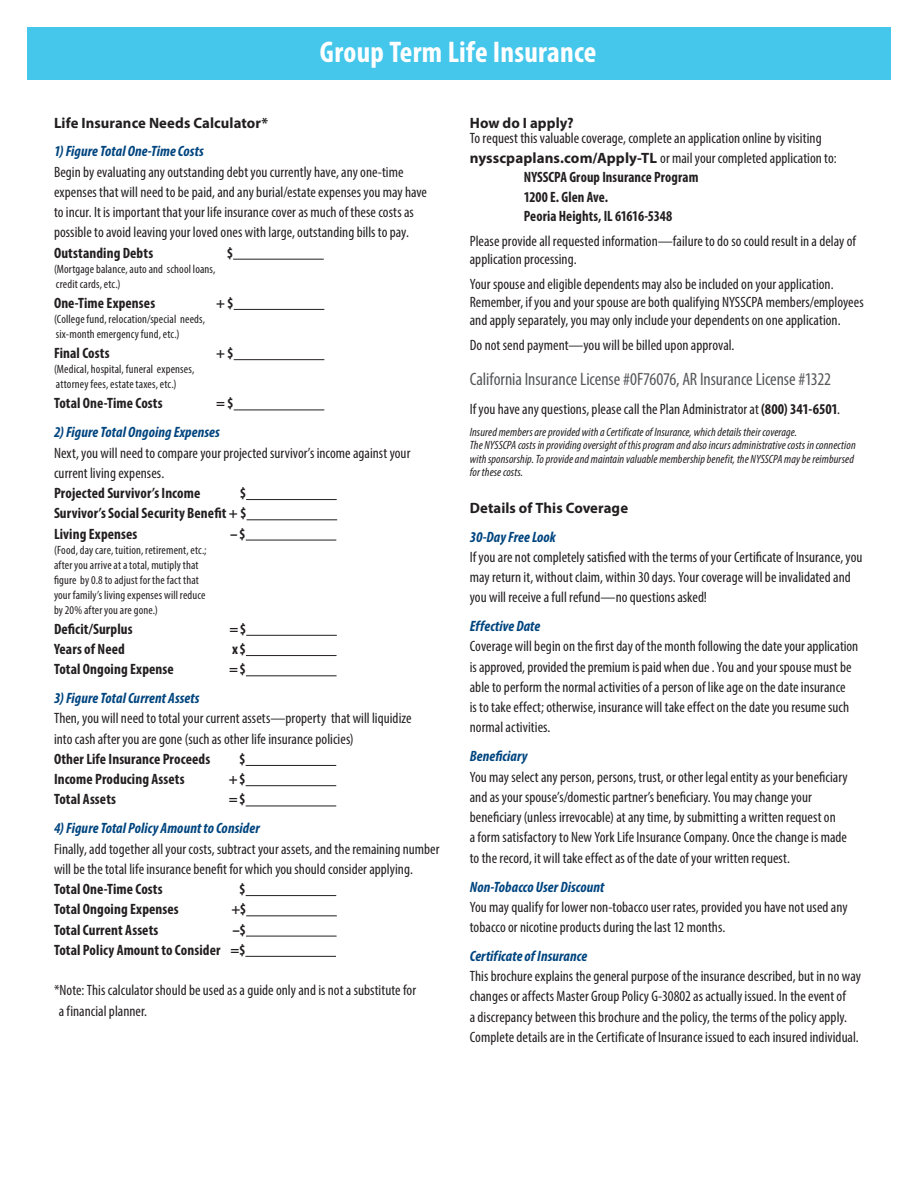
<style>
.page{position:relative;width:918px;height:1188px;background:#fff}
.page>*{position:absolute;margin:0;border:0;box-sizing:border-box;transform-origin:0 0}
.BODY{font:700 condensed 30px "Myriad Pro";letter-spacing:.01em;color:#fff}
.BODY_2{font:condensed 18px "Myriad Pro";letter-spacing:-.005em;color:#57585a}
.BODY_2-2{font:condensed 15px/20.2px "Myriad Pro";letter-spacing:.005em;color:#231f20}
.BODY_2-3{font:700 condensed 15px "Myriad Pro";letter-spacing:.005em;color:#231f20}
.BODY_2-4{font:italic 700 condensed 15px "Myriad Pro";letter-spacing:.005em;color:#01457f}
.A_HEAD_2{font:700 condensed 15px "Myriad Pro";letter-spacing:.005em;color:#231f20;scale:.96 1}
.A_HEAD_2-2{font:700 15px "Myriad Pro";letter-spacing:.005em;color:#231f20}
.BODY_2-5{font:condensed 12px/15px "Myriad Pro";letter-spacing:.01em;color:#231f20}
.BODY_2-6{font:italic condensed 12px/13.5px "Myriad Pro";letter-spacing:.01em;color:#231f20}
.s1{font-weight:700;font-stretch:normal}
.s2{font-weight:700}
</style>
<div class="page">
<hr style="left:233px;top:259px;width:91px;height:1px;background:#231f20">
<hr style="left:234px;top:309px;width:90px;height:1px;background:#231f20">
<hr style="left:234px;top:359px;width:90px;height:1px;background:#231f20">
<hr style="left:234px;top:410px;width:90px;height:1px;background:#231f20">
<hr style="left:246px;top:499px;width:91px;height:1px;background:#231f20">
<hr style="left:247px;top:519px;width:90px;height:1px;background:#231f20">
<hr style="left:246px;top:540px;width:90px;height:1px;background:#231f20">
<hr style="left:246px;top:635px;width:91px;height:1px;background:#231f20">
<hr style="left:246px;top:655px;width:91px;height:1px;background:#231f20">
<hr style="left:246px;top:675px;width:91px;height:1px;background:#231f20">
<hr style="left:246px;top:765px;width:90px;height:1px;background:#231f20">
<hr style="left:246px;top:785px;width:90px;height:1px;background:#231f20">
<hr style="left:246px;top:806px;width:90px;height:1px;background:#231f20">
<hr style="left:246px;top:895px;width:90px;height:1px;background:#231f20">
<hr style="left:246px;top:915px;width:91px;height:1px;background:#231f20">
<hr style="left:246px;top:936px;width:91px;height:1px;background:#231f20">
<hr style="left:245px;top:956px;width:91px;height:1px;background:#231f20">
<div style="left:27px;top:27px;width:864px;height:52px;background:#45c7ec"></div>
<p class="BODY" style="left:320px;top:33px;width:278px">Group Term Life Insurance</p>
<p class="A_HEAD_2-2" style="left:54px;top:113px;width:216px">Life Insurance Needs Calculator*</p>
<p class="BODY_2-4" style="left:54px;top:142px;width:151px">1) Figure Total One-Time Costs</p>
<p class="BODY_2-2" style="left:54px;top:161px;width:375px">Begin by evaluating any outstanding debt you currently have, any one-time expenses that will need to be paid, and any burial/estate expenses you may have to incur. It is important that your life insurance cover as much of these costs as possible to avoid leaving your loved ones with large, outstanding bills to pay.</p>
<p class="BODY_2-3" style="left:54px;top:243px;width:101px">Outstanding Debts</p>
<p class="BODY_2-3" style="left:227px;top:243px;width:8px">$</p>
<p class="BODY_2-5" style="left:54px;top:261px;width:163px">(Mortgage balance, auto and school loans, credit cards, etc.)</p>
<p class="BODY_2-3" style="left:54px;top:294px;width:103px">One-Time Expenses</p>
<p class="BODY_2-3" style="left:216px;top:294px;width:19px">+ $</p>
<p class="BODY_2-5" style="left:54px;top:311px;width:153px">(College fund, relocation/special needs, six-month emergency fund, etc.)</p>
<p class="BODY_2-3" style="left:54px;top:344px;width:57px">Final Costs</p>
<p class="BODY_2-3" style="left:216px;top:344px;width:19px">+ $</p>
<p class="BODY_2-5" style="left:54px;top:362px;width:142px">(Medical, hospital, funeral expenses, attorney fees, estate taxes, etc.)</p>
<p class="BODY_2-3" style="left:54px;top:394px;width:110px">Total One-Time Costs</p>
<p class="BODY_2-3" style="left:216px;top:394px;width:19px">= $</p>
<p class="BODY_2-4" style="left:54px;top:423px;width:167px">2) Figure Total Ongoing Expenses</p>
<p class="BODY_2-2" style="left:54px;top:442px;width:358px">Next, you will need to compare your projected survivor’s income against your current living expenses.</p>
<p class="BODY_2-3" style="left:54px;top:484px;width:148px">Projected Survivor’s Income</p>
<p class="BODY_2-3" style="left:240px;top:484px;width:8px">$</p>
<p class="BODY_2-3" style="left:54px;top:504px;width:194px">Survivor’s Social Security Benefit + $</p>
<p class="BODY_2-3" style="left:54px;top:524px;width:85px">Living Expenses</p>
<p class="BODY_2-3" style="left:230px;top:524px;width:17px">– $</p>
<p class="BODY_2-5" style="left:54px;top:542px;width:154px">(Food, day care, tuition, retirement, etc.; after you arrive at a total, mutiply that figure by 0.8 to adjust for the fact that your family’s living expenses will reduce by 20% after you are gone.)</p>
<p class="BODY_2-3" style="left:54px;top:619px;width:80px">Deficit/Surplus</p>
<p class="BODY_2-3" style="left:229px;top:619px;width:18px">= $</p>
<p class="BODY_2-3" style="left:54px;top:640px;width:72px">Years of Need</p>
<p class="BODY_2-3" style="left:232px;top:640px;width:15px">x $</p>
<p class="BODY_2-3" style="left:54px;top:660px;width:121px">Total Ongoing Expense</p>
<p class="BODY_2-3" style="left:229px;top:660px;width:18px">= $</p>
<p class="BODY_2-4" style="left:54px;top:689px;width:147px">3) Figure Total Current Assets</p>
<p class="BODY_2-2" style="left:54px;top:708px;width:359px">Then, you will need to total your current assets—property that will liquidize into cash after you are gone (such as other life insurance policies)</p>
<p class="BODY_2-3" style="left:54px;top:750px;width:158px">Other Life Insurance Proceeds</p>
<p class="BODY_2-3" style="left:239px;top:750px;width:8px">$</p>
<p class="BODY_2-3" style="left:54px;top:770px;width:132px">Income Producing Assets</p>
<p class="BODY_2-3" style="left:229px;top:770px;width:18px">+ $</p>
<p class="BODY_2-3" style="left:54px;top:790px;width:64px">Total Assets</p>
<p class="BODY_2-3" style="left:229px;top:790px;width:18px">= $</p>
<p class="BODY_2-4" style="left:54px;top:819px;width:207px">4) Figure Total Policy Amount to Consider</p>
<p class="BODY_2-2" style="left:54px;top:838px;width:387px">Finally, add together all your costs, subtract your assets, and the remaining number will be the total life insurance benefit for which you should consider applying.</p>
<p class="BODY_2-3" style="left:54px;top:880px;width:110px">Total One-Time Costs</p>
<p class="BODY_2-3" style="left:239px;top:880px;width:8px">$</p>
<p class="BODY_2-3" style="left:54px;top:900px;width:126px">Total Ongoing Expenses</p>
<p class="BODY_2-3" style="left:232px;top:900px;width:16px">+$</p>
<p class="BODY_2-3" style="left:54px;top:920px;width:106px">Total Current Assets</p>
<p class="BODY_2-3" style="left:232px;top:920px;width:15px">–$</p>
<p class="BODY_2-3" style="left:54px;top:940px;width:193px">Total Policy Amount to Consider =$</p>
<p class="BODY_2-2" style="left:59px;top:980px;width:359px;text-indent:-5px">*Note: This calculator should be used as a guide only and is not a substitute for a financial planner.</p>
<p class="A_HEAD_2-2" style="left:470px;top:113px;width:105px">How do I apply?</p>
<p class="BODY_2-2" style="left:470px;top:127px;width:368px">To request this valuable coverage, complete an application online by visiting <span class="s1">nysscpaplans.com/Apply-TL</span> or mail your completed application to:</p>
<p class="A_HEAD_2" style="left:524px;top:168px;width:184px">NYSSCPA Group Insurance Program</p>
<p class="A_HEAD_2" style="left:524px;top:187px;width:89px">1200 E. Glen Ave.</p>
<p class="A_HEAD_2" style="left:524px;top:207px;width:156px">Peoria Heights, IL 61616-5348</p>
<p class="BODY_2-2" style="left:470px;top:232px;width:388px;line-height:18px">Please provide all requested information—failure to do so could result in a delay of application processing.</p>
<p class="BODY_2-2" style="left:470px;top:275px;width:395px;line-height:18px">Your spouse and eligible dependents may also be included on your application.<br>Remember, if you and your spouse are both qualifying NYSSCPA members/employees and apply separately, you may only include your dependents on one application.</p>
<p class="BODY_2-2" style="left:470px;top:334px;width:266px">Do not send payment—you will be billed upon approval.</p>
<p class="BODY_2" style="left:470px;top:368px;width:363px">California Insurance License #0F76076, AR Insurance License #1322</p>
<p class="BODY_2-2" style="left:470px;top:398px;width:372px">If you have any questions, please call the Plan Administrator at <span class="s2">(800) 341-6501</span>.</p>
<p class="BODY_2-6" style="left:470px;top:425px;width:329px">Insured members are provided with a Certificate of Insurance, which details their coverage.</p>
<p class="BODY_2-6" style="left:470px;top:438px;width:388px">The NYSSCPA costs in providing oversight of this program and also incurs administrative costs in connection with sponsorship. To provide and maintain valuable membership benefit, the NYSSCPA may be reimbursed for these costs.</p>
<p class="A_HEAD_2-2" style="left:470px;top:498px;width:160px">Details of This Coverage</p>
<p class="BODY_2-4" style="left:470px;top:527px;width:88px">30-Day Free Look</p>
<p class="BODY_2-2" style="left:470px;top:547px;width:394px">If you are not completely satisfied with the terms of your Certificate of Insurance, you may return it, without claim, within 30 days. Your coverage will be invalidated and you will receive a full refund—no questions asked!</p>
<p class="BODY_2-4" style="left:470px;top:617px;width:72px">Effective Date</p>
<p class="BODY_2-2" style="left:470px;top:636px;width:390px">Coverage will begin on the first day of the month following the date your application is approved, provided the premium is paid when due . You and your spouse must be able to perform the normal activities of a person of like age on the date insurance<br>is to take effect; otherwise, insurance will take effect on the date you resume such normal activities.</p>
<p class="BODY_2-4" style="left:470px;top:747px;width:59px">Beneficiary</p>
<p class="BODY_2-2" style="left:470px;top:766px;width:380px">You may select any person, persons, trust, or other legal entity as your beneficiary and as your spouse’s/domestic partner’s beneficiary. You may change your beneficiary (unless irrevocable) at any time, by submitting a written request on<br>a form satisfactory to New York Life Insurance Company. Once the change is made to the record, it will take effect as of the date of your written request.</p>
<p class="BODY_2-4" style="left:470px;top:877px;width:136px">Non-Tobacco User Discount</p>
<p class="BODY_2-2" style="left:470px;top:897px;width:379px">You may qualify for lower non-tobacco user rates, provided you have not used any tobacco or nicotine products during the last 12 months.</p>
<p class="BODY_2-4" style="left:470px;top:947px;width:119px">Certificate of Insurance</p>
<p class="BODY_2-2" style="left:470px;top:966px;width:393px">This brochure explains the general purpose of the insurance described, but in no way changes or affects Master Group Policy G-30802 as actually issued. In the event of<br>a discrepancy between this brochure and the policy, the terms of the policy apply.<br>Complete details are in the Certificate of Insurance issued to each insured individual.</p>
</div>
